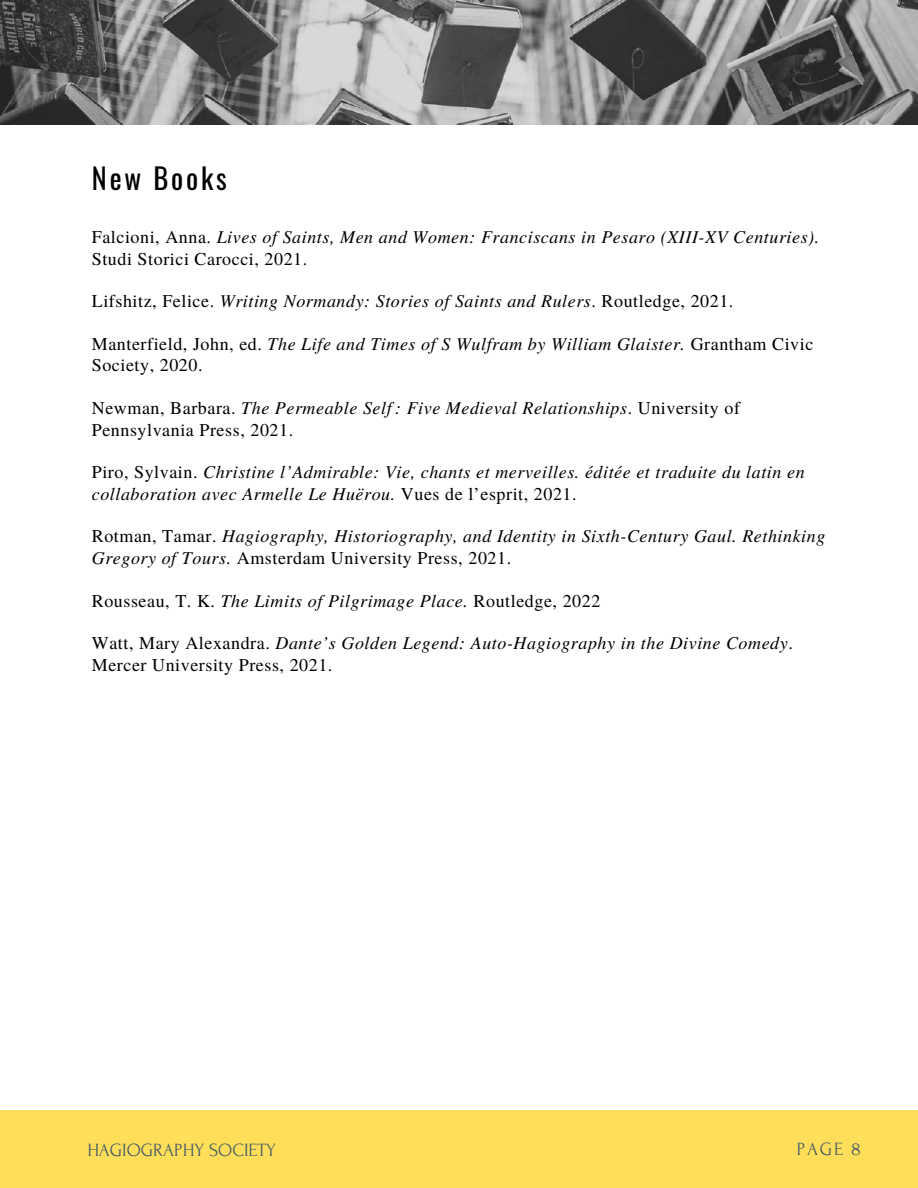
<style>
.page{position:relative;width:918px;height:1188px;background:#fff}
.page>*{position:absolute;margin:0;border:0;box-sizing:border-box;transform-origin:0 0}
.t1{font:28.5px "Oswald";letter-spacing:.1em;color:#000}
.t2{font:18.6px "Forum";color:#435967}
.t3{font:italic 18px/21.3px "Te X Gyre Termes";letter-spacing:.03em;color:#000}
.t4{font:18px/21.3px "Te X Gyre Termes";letter-spacing:.03em;color:#000}
.s1{font-style:normal}
.s2{font-style:italic}
</style>
<div class="page">
<div style="left:0;top:1110px;width:918px;height:78px;background:#ffde59"></div>
<img style="left:0;top:0;width:918px;height:125px">
<h1 class="t1" style="left:92px;top:156px;width:137px">New Books</h1>
<p class="t3" style="left:92px;top:225px;width:729px"><span class="s1">Falcioni, Anna.</span> Lives of Saints, Men and Women: Franciscans in Pesaro (XIII-XV Centuries).<br><span class="s1">Studi Storici Carocci, 2021.</span></p>
<p class="t3" style="left:92px;top:289px;width:643px"><span class="s1">Lifshitz, Felice.</span> Writing Normandy: Stories of Saints and Rulers<span class="s1">. Routledge, 2021.</span></p>
<p class="t4" style="left:92px;top:332px;width:723px">Manterfield, John, ed. <span class="s2">The Life and Times of S Wulfram by William Glaister.</span> Grantham Civic<br>Society, 2020.</p>
<p class="t4" style="left:92px;top:397px;width:650px">Newman, Barbara. <span class="s2">The Permeable Self : Five Medieval Relationships</span>. University of<br>Pennsylvania Press, 2021.</p>
<p class="t3" style="left:92px;top:460px;width:714px"><span class="s1">Piro, Sylvain.</span> Christine l’Admirable: Vie, chants et merveilles. éditée et traduite du latin en collaboration avec Armelle Le Huërou. <span class="s1">Vues de l’esprit, 2021.</span></p>
<p class="t3" style="left:92px;top:525px;width:735px"><span class="s1">Rotman, Tamar.</span> Hagiography, Historiography, and Identity in Sixth-Century Gaul. Rethinking<br>Gregory of Tours. <span class="s1">Amsterdam University Press, 2021.</span></p>
<p class="t4" style="left:92px;top:589px;width:510px">Rousseau, T. K. <span class="s2">The Limits of Pilgrimage Place.</span> Routledge, 2022</p>
<p class="t3" style="left:92px;top:631px;width:703px"><span class="s1">Watt, Mary Alexandra.</span> Dante’s Golden Legend: Auto-Hagiography in the Divine Comedy<span class="s1">.<br>Mercer University Press, 2021.</span></p>
<p class="t2" style="left:87px;top:1140px;width:190px">HAGIOGRAPHY SOCIETY</p>
<p class="t2" style="left:797px;top:1139px;width:66px">PAGE 8</p>
</div>
